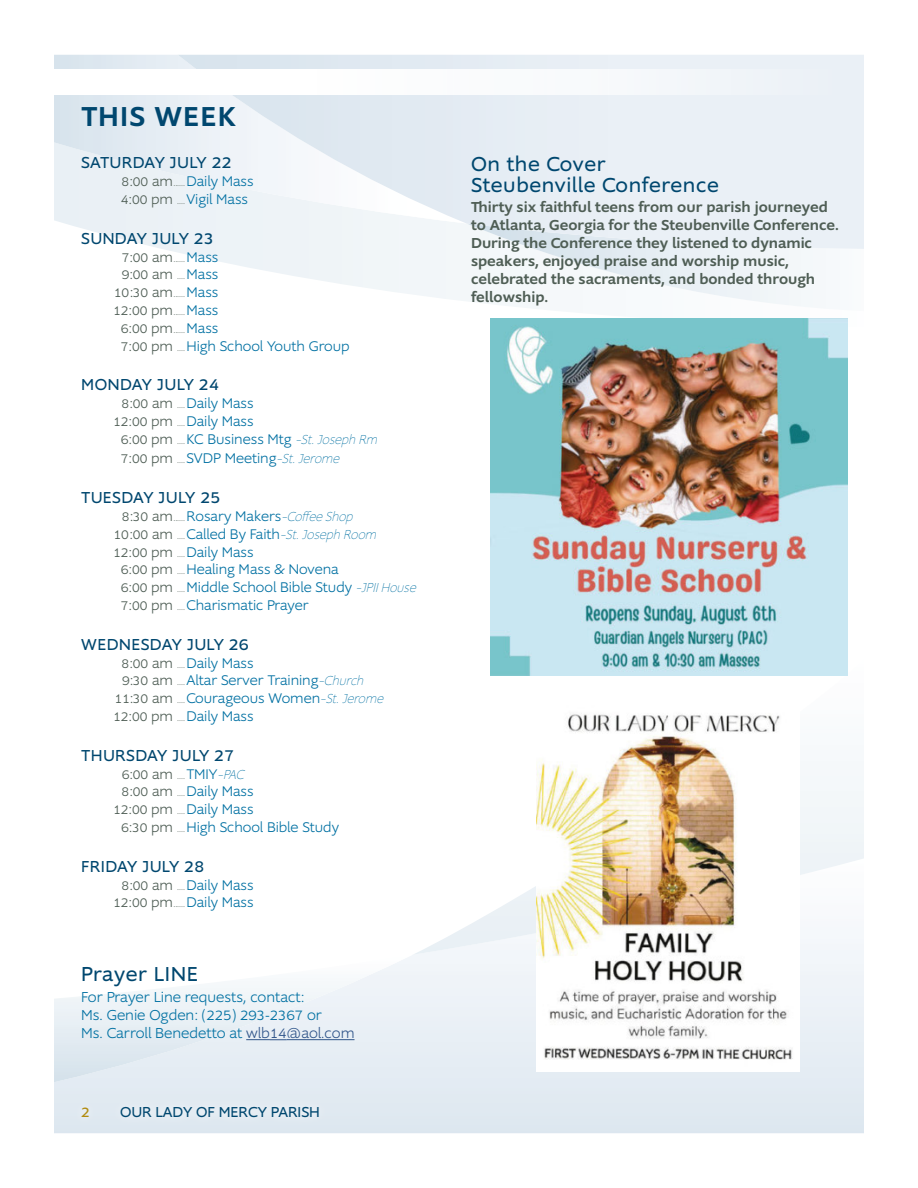
<style>
.page{position:relative;width:918px;height:1188px;background:#fff}
.page>*{position:absolute;margin:0;border:0;box-sizing:border-box;transform-origin:0 0}
.page_header{font:500 28.5px "Supra";letter-spacing:.04em;color:#00476f}
.t1{font:21px/21px "Supra";letter-spacing:.03em;color:#00476f}
.dates{font:16.5px "Supra";letter-spacing:.03em;color:#00476f}
.dates-2{font:16.5px "Supra";letter-spacing:.01em;color:#00476f}
.page_numbers{font:15.75px "Supra";color:#b18c11}
.body{font:500 15px/18px "Supra";color:#4f5e55}
.body-2{font:300 15px/18px "Supra";color:#0070a2}
.page_numbers-2{font:15px "Supra";color:#00476f}
.body-3{font:300 14.55px "Supra";color:#0070a2}
.body-4{font:300 14.55px "Supra";color:#4f5e55}
.body-5{font:italic 100 13.5px "Supra";color:#0070a2;scale:.9 1}
.s1{font-size:18px}
.s2{color:#4f5e55}
.s3{color:#0070a2}
.s4{font-weight:100;font-style:italic;font-size:13.5px}
.s5{font-weight:300;font-style:normal;font-size:14.55px;color:#4f5e55}
.s6{font-weight:300;font-style:normal;font-size:14.55px}
.s7{font-weight:100;font-style:italic;font-size:13.5px;color:#0070a2}
.s8{font-size:15.75px}
.s9{color:#30558a}
.s10{font-size:15.75px;color:#30558a}
</style>
<div class="page">
<svg style="left:54px;top:955px;width:810px;height:178px;background:#e4ecf3"></svg>
<svg style="left:54px;top:955px;width:359px;height:127px"></svg>
<svg style="left:413px;top:660px;width:451px;height:295px"></svg>
<svg style="left:68px;top:224px;width:780px;height:103px"></svg>
<svg style="left:467px;top:249px;width:381px;height:62px"></svg>
<svg style="left:54px;top:55px;width:124px;height:169px;background:#e4ecf2"></svg>
<svg style="left:178px;top:55px;width:686px;height:194px;background:#e8eff5"></svg>
<div style="left:0;top:69px;width:918px;height:26px;background:#fff"></div>
<div style="left:73px;top:1097px;width:255px;height:29px;background:#e2eaf1"></div>
<svg style="left:246px;top:1039px;width:41px;height:1px"></svg>
<hr style="left:287px;top:1039px;width:68px;height:1px;background:#30558a">
<img style="left:491px;top:319px;width:356px;height:356px">
<img style="left:537px;top:700px;width:263px;height:371px">
<p class="page_header" style="left:81px;top:97px;width:156px">THIS WEEK</p>
<p class="dates-2" style="left:81px;top:152px;width:152px">SATURDAY JULY <span class="s1">22</span></p>
<p class="body-3" style="left:122px;top:172px;width:134px"><span class="s2">8:00 am</span> Daily Mass</p>
<p class="body-3" style="left:121px;top:190px;width:129px"><span class="s2">4:00 pm</span> Vigil Mass</p>
<p class="dates" style="left:81px;top:228px;width:134px">SUNDAY JULY <span class="s1">23</span></p>
<p class="body-4" style="left:122px;top:248px;width:98px">7:00 am <span class="s3">Mass</span></p>
<p class="body-4" style="left:122px;top:266px;width:98px">9:00 am <span class="s3">Mass</span></p>
<p class="body-4" style="left:114px;top:283px;width:106px">10:30 am <span class="s3">Mass</span></p>
<p class="body-4" style="left:113px;top:301px;width:107px">12:00 pm <span class="s3">Mass</span></p>
<p class="body-4" style="left:121px;top:319px;width:99px">6:00 pm <span class="s3">Mass</span></p>
<p class="body-3" style="left:121px;top:337px;width:230px"><span class="s2">7:00 pm</span> High School Youth Group</p>
<p class="dates" style="left:81px;top:374px;width:139px">MONDAY JULY <span class="s1">24</span></p>
<p class="body-3" style="left:122px;top:394px;width:134px"><span class="s2">8:00 am</span> Daily Mass</p>
<p class="body-3" style="left:113px;top:412px;width:142px"><span class="s2">12:00 pm</span> Daily Mass</p>
<p class="body-3" style="left:121px;top:430px;width:261px"><span class="s2">6:00 pm</span> KC Business Mtg <span class="s4">–St.Joseph Rm</span></p>
<p class="body-3" style="left:121px;top:449px;width:223px"><span class="s2">7:00 pm</span> SVDP Meeting<span class="s4">–St.Jerome</span></p>
<p class="dates" style="left:81px;top:487px;width:141px">TUESDAY JULY <span class="s1">25</span></p>
<p class="body-3" style="left:122px;top:507px;width:236px"><span class="s2">8:30 am</span> Rosary Makers<span class="s4">–CoffeeShop</span></p>
<p class="body-5" style="left:114px;top:526px;width:297px"><span class="s5">10:00 am</span> <span class="s6">Called By Faith</span>–St.Joseph Room</p>
<p class="body-3" style="left:113px;top:543px;width:142px"><span class="s2">12:00 pm</span> Daily Mass</p>
<p class="body-3" style="left:121px;top:560px;width:219px"><span class="s2">6:00 pm</span> Healing Mass &amp; Novena</p>
<p class="body-3" style="left:121px;top:578px;width:300px"><span class="s2">6:00 pm</span> Middle School Bible Study <span class="s4">–JPIIHouse</span></p>
<p class="body-3" style="left:121px;top:596px;width:189px"><span class="s2">7:00 pm</span> Charismatic Prayer</p>
<p class="dates" style="left:81px;top:634px;width:169px">WEDNESDAY JULY <span class="s1">26</span></p>
<p class="body-3" style="left:122px;top:654px;width:134px"><span class="s2">8:00 am</span> Daily Mass</p>
<p class="body-3" style="left:122px;top:671px;width:246px"><span class="s2">9:30 am</span> Altar Server Training<span class="s4">–Church</span></p>
<p class="body-3" style="left:114px;top:689px;width:274px"><span class="s2">11:30 am</span> Courageous Women<span class="s4">–St.Jerome</span></p>
<p class="body-3" style="left:113px;top:707px;width:142px"><span class="s2">12:00 pm</span> Daily Mass</p>
<p class="dates" style="left:81px;top:745px;width:154px">THURSDAY JULY <span class="s1">27</span></p>
<p class="body-4" style="left:122px;top:765px;width:127px">6:00 am <span class="s3">TMIY</span><span class="s7">–PAC</span></p>
<p class="body-3" style="left:122px;top:782px;width:134px"><span class="s2">8:00 am</span> Daily Mass</p>
<p class="body-3" style="left:113px;top:800px;width:142px"><span class="s2">12:00 pm</span> Daily Mass</p>
<p class="body-3" style="left:121px;top:818px;width:219px"><span class="s2">6:30 pm</span> High School Bible Study</p>
<p class="dates" style="left:81px;top:856px;width:124px">FRIDAY JULY <span class="s1">28</span></p>
<p class="body-3" style="left:122px;top:876px;width:134px"><span class="s2">8:00 am</span> Daily Mass</p>
<p class="body-3" style="left:113px;top:893px;width:142px"><span class="s2">12:00 pm</span> Daily Mass</p>
<p class="t1" style="left:81px;top:964px;width:118px">Prayer LINE</p>
<p class="body-2" style="left:81px;top:988px;width:275px">For Prayer Line requests, contact:<br>Ms. Genie Ogden: (<span class="s8">225</span>) <span class="s8">293</span>-<span class="s8">2367</span> or<br>Ms. Carroll Benedetto at <span class="s9">wlb</span><span class="s10">14</span><span class="s9">@aol.com</span></p>
<p class="page_numbers" style="left:81px;top:1101px;width:10px">2</p>
<p class="page_numbers-2" style="left:120px;top:1102px;width:201px">OUR LADY OF MERCY PARISH</p>
<p class="t1" style="left:471px;top:153px;width:249px">On the Cover<br>Steubenville Conference</p>
<p class="body" style="left:471px;top:198px;width:369px">Thirty six faithful teens from our parish journeyed to Atlanta, Georgia for the Steubenville Conference.<br>During the Conference they listened to dynamic speakers, enjoyed praise and worship music, celebrated the sacraments, and bonded through fellowship.</p>
</div>
